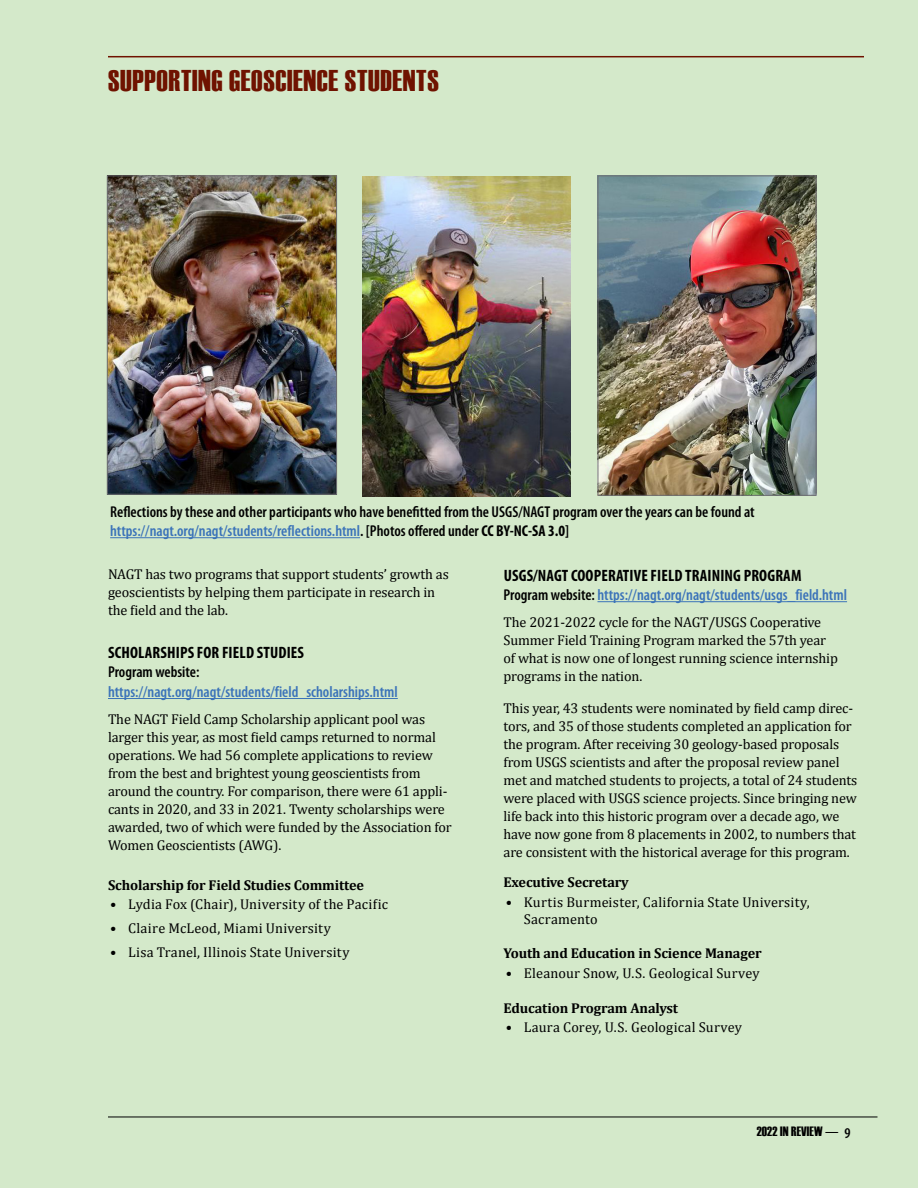
<style>
.page{position:relative;width:918px;height:1188px;background:#d4e9ca}
.page>*{position:absolute;margin:0;border:0;box-sizing:border-box;transform-origin:0 0}
.t1{font:30px "Haettenschweiler";letter-spacing:.02em;color:#6f1200}
.t2{font:700 condensed 16.5px "Myriad Pro";letter-spacing:.01em;color:#000}
.t3{font:600 condensed 15.75px/19.5px "Myriad Pro";color:#000}
.t4{font:600 condensed 15.75px "Myriad Pro";color:#3b73b9}
.t5{font:14.25px/18px "Cambria";letter-spacing:-.01em;color:#000}
.t6{font:700 14.25px "Cambria";letter-spacing:-.01em;color:#000}
.t7{font:14.25px/17.1px "Cambria";letter-spacing:.02em;color:#000}
.t8{font:14.25px "Cambria";letter-spacing:.015em;color:#000}
.t9{font:14.25px "Cambria";letter-spacing:.01em;color:#000}
.t10{font:13.5px "Haettenschweiler";letter-spacing:.01em;color:#000}
.s1{color:#3b73b9}
.s2{font-weight:700}
.s3{color:#000}
.s4{font-family:"Myriad Pro";font-weight:600;font-stretch:condensed}
.s5{font-family:"Myriad Pro";font-weight:600;font-stretch:condensed;font-size:15px}
</style>
<div class="page">
<img style="left:363px;top:176px;width:208px;height:320px">
<img style="left:109px;top:178px;width:226px;height:315px">
<div style="left:107px;top:176px;width:230px;height:319px;border:1px solid #6d6e71"></div>
<hr style="left:108px;top:698px;width:290px;height:1px;background:#3b73b9">
<hr style="left:108px;top:56px;width:756px;height:1px;background:#6f1200">
<hr style="left:597px;top:601px;width:250px;height:1px;background:#3b73b9">
<hr style="left:110px;top:537px;width:250px;height:1px;background:#3b73b9">
<img style="left:600px;top:178px;width:214px;height:316px">
<div style="left:598px;top:176px;width:218px;height:320px;border:1px solid #6d6e71"></div>
<hr style="left:108px;top:1117px;width:770px;height:1px;background:#000">
<h1 class="t1" style="left:108px;top:64px;width:332px">SUPPORTING GEOSCIENCE STUDENTS</h1>
<p class="t3" style="left:110px;top:502px;width:646px">Reflections by these and other participants who have benefitted from the USGS/NAGT program over the years can be found at <span class="s1">https://nagt.org/nagt/students/reflections.html</span>. [Photos offered under <span class="s2">CC BY-NC-SA 3.0</span>]</p>
<p class="t5" style="left:108px;top:565px;width:342px">NAGT has two programs that support students’ growth as geoscientists by helping them participate in research in the field and the lab.</p>
<p class="t2" style="left:108px;top:642px;width:197px">SCHOLARSHIPS FOR FIELD STUDIES</p>
<p class="t3" style="left:108px;top:663px;width:93px">Program website:</p>
<p class="t4" style="left:108px;top:683px;width:291px">https://nagt.org/nagt/students/field_scholarships.html</p>
<p class="t5" style="left:108px;top:710px;width:345px">The NAGT Field Camp Scholarship applicant pool was larger this year, as most field camps returned to normal operations. We had 56 complete applications to review from the best and brightest young geoscientists from around the country. For comparison, there were 61 appli&shy;cants in 2020, and 33 in 2021. Twenty scholarships were awarded, two of which were funded by the Association for Women Geoscientists (AWG).</p>
<p class="t6" style="left:108px;top:875px;width:258px">Scholarship for Field Studies Committee</p>
<p class="t9" style="left:110px;top:896px;width:279px">• Lydia Fox (Chair), University of the Pacific</p>
<p class="t8" style="left:110px;top:920px;width:222px">• Claire McLeod, Miami University</p>
<p class="t7" style="left:110px;top:943px;width:241px">• Lisa Tranel, Illinois State University</p>
<p class="t2" style="left:504px;top:565px;width:299px">USGS/NAGT COOPERATIVE FIELD TRAINING PROGRAM</p>
<p class="t4" style="left:504px;top:586px;width:345px"><span class="s3">Program website:</span> https://nagt.org/nagt/students/usgs_field.html</p>
<p class="t5" style="left:504px;top:613px;width:336px">The 2021-2022 cycle for the NAGT/USGS Cooperative Summer Field Training Program marked the 57th year of what is now one of longest running science internship programs in the nation.</p>
<p class="t5" style="left:504px;top:699px;width:355px">This year, 43 students were nominated by field camp direc&shy;tors, and 35 of those students completed an application for the program. After receiving 30 geology-based proposals from USGS scientists and after the proposal review panel met and matched students to projects, a total of 24 students were placed with USGS science projects. Since bringing new life back into this historic program over a decade ago, we have now gone from 8 placements in 2002, to numbers that are consistent with the historical average for this program.</p>
<p class="t6" style="left:504px;top:872px;width:127px">Executive Secretary</p>
<p class="t7" style="left:524px;top:894px;width:287px;text-indent:-18px">• Kurtis Burmeister, California State University,<br>Sacramento</p>
<p class="t6" style="left:504px;top:944px;width:260px">Youth and Education in Science Manager</p>
<p class="t5" style="left:506px;top:964px;width:255px">• Eleanour Snow, U.S. Geological Survey</p>
<p class="t6" style="left:504px;top:998px;width:176px">Education Program Analyst</p>
<p class="t8" style="left:506px;top:1019px;width:238px">• Laura Corey, U.S. Geological Survey</p>
<p class="t10" style="left:757px;top:1124px;width:95px">2022 IN REVIEW <span class="s4">—</span> <span class="s5">9</span></p>
</div>
